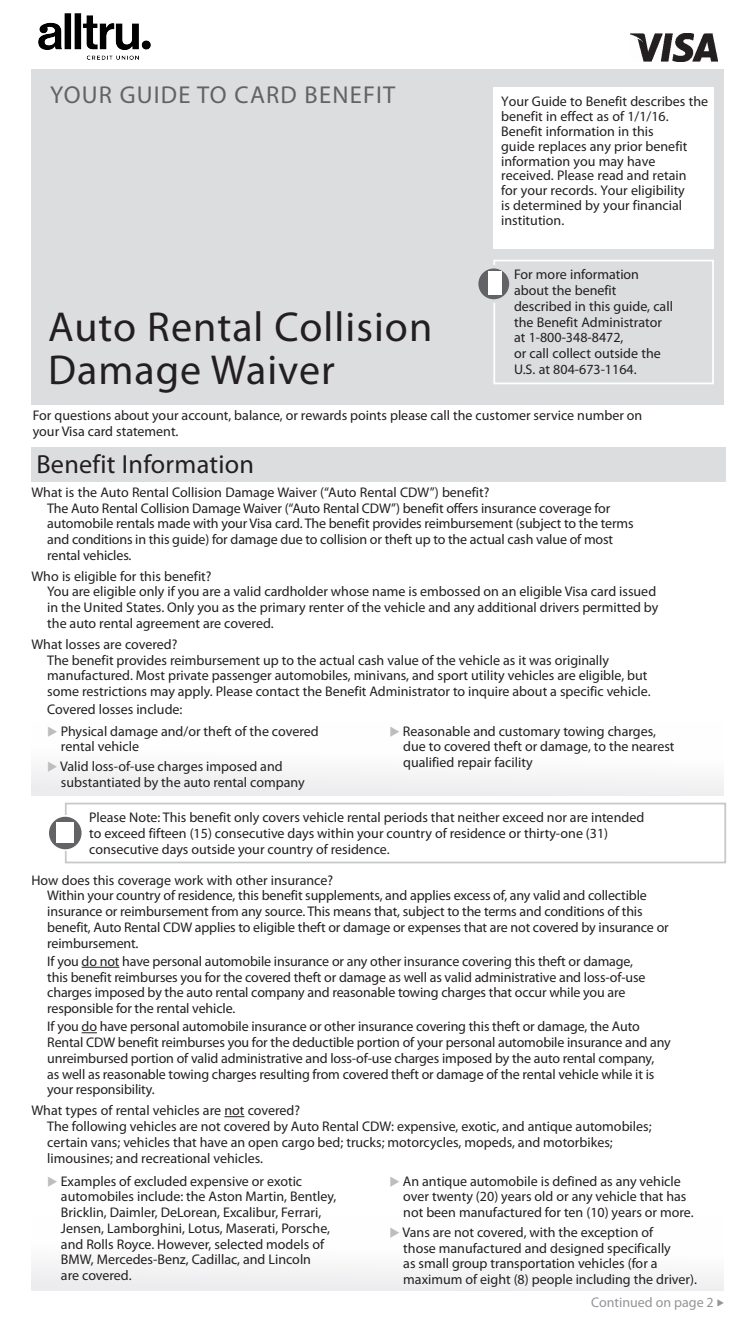
<style>
.page{position:relative;width:756px;height:1323px;background:#fff}
.page>*{position:absolute;margin:0;border:0;box-sizing:border-box;transform-origin:0 0}
.t1{font:42px/43.8px "Myriad Pro";letter-spacing:.025em;color:#231f20}
.t2{font:26.25px "Myriad Pro";letter-spacing:.01em;color:#231f20}
.t3{font:24.5px "Myriad Pro";letter-spacing:.05em;color:#636366}
.t4{font:14px/15.8px "Myriad Pro";color:#231f20}
.t5{font:14px "Myriad Pro";color:#939598}
.s1{color:#bcbdc0}
</style>
<div class="page">
<div style="left:32px;top:722px;width:692px;height:74px;background:linear-gradient(to right,#f7f7f8,#fafafa)"></div>
<div style="left:32px;top:1217px;width:692px;height:74px;background:linear-gradient(to right,#f7f7f8,#fafafb)"></div>
<div style="left:32px;top:69px;width:692px;height:336px;background:#dcdddf"></div>
<img style="left:631px;top:34px;width:87px;height:28px">
<div style="left:493px;top:87px;width:221px;height:161px;background:#fff"></div>
<div style="left:493px;top:260px;width:221px;height:124px;border:2px solid #fff"></div>
<hr style="left:82px;top:967px;width:37px;height:1px;background:#231f20">
<svg style="left:82px;top:1032px;width:15px;height:1px"></svg>
<svg style="left:224px;top:1116px;width:21px;height:1px"></svg>
<div style="left:31px;top:447px;width:694px;height:34px;background:#dcdddf"></div>
<svg style="left:477px;top:267px;width:34px;height:34px"></svg>
<img style="left:488px;top:271px;width:13px;height:23px">
<div style="left:475px;top:265px;width:38px;height:38px;border:4px solid #dcdddf;border-radius:50%"></div>
<div style="left:65px;top:803px;width:661px;height:60px;border:2px solid #c7c8ca"></div>
<svg style="left:48px;top:816px;width:34px;height:34px"></svg>
<div style="left:47px;top:815px;width:36px;height:36px;border:2px solid #fff;border-radius:50%"></div>
<img style="left:57px;top:822px;width:16px;height:21px">
<img style="left:38px;top:13px;width:113px;height:47px">
<h3 class="t3" style="left:50px;top:79px;width:201px">Your gu ide to card</h3>
<h3 class="t3" style="left:305px;top:79px;width:92px">Benefit</h3>
<h1 class="t1" style="left:48px;top:304px;width:386px">Auto Rental Collision<br>Damage Waiver</h1>
<p class="t4" style="left:501px;top:94px;width:209px;line-height:14.9px">Your Guide to Benefit describes the benefit in effect as of 1/1/16.<br>Benefit information in this<br>guide replaces any prior benefit information you may have received. Please read and retain<br>for your records. Your eligibility<br>is determined by your financial institution.</p>
<p class="t4" style="left:514px;top:267px;width:160px">For more information about the benefit described in this guide, call the Benefit Administrator at 1-800-348-8472,<br>or call collect outside the<br>U.S. at 804-673-1164.</p>
<p class="t4" style="left:33px;top:408px;width:611px">For questions about your account, balance, or rewards points please call the customer service number on your Visa card statement.</p>
<h2 class="t2" style="left:36px;top:448px;width:219px">Benefit I nformation</h2>
<p class="t4" style="left:47px;top:484px;width:588px;text-indent:-16px">What is the Auto Rental Collision Damage Waiver (“Auto Rental CDW”) benefit?<br>The Auto Rental Collision Damage Waiver (“Auto Rental CDW”) benefit offers insurance coverage for automobile rentals made with your Visa card. The benefit provides reimbursement (subject to the terms and conditions in this guide) for damage due to collision or theft up to the actual cash value of most rental vehicles.</p>
<p class="t4" style="left:47px;top:568px;width:613px;text-indent:-16px">Who is eligible for this benefit?<br>You are eligible only if you are a valid cardholder whose name is embossed on an eligible Visa card issued in the United States. Only you as the primary renter of the vehicle and any additional drivers permitted by the auto rental agreement are covered.</p>
<p class="t4" style="left:47px;top:636px;width:605px;text-indent:-16px">What losses are covered?<br>The benefit provides reimbursement up to the actual cash value of the vehicle as it was originally manufactured. Most private passenger automobiles, minivans, and sport utility vehicles are eligible, but some restrictions may apply. Please contact the Benefit Administrator to inquire about a specific vehicle.</p>
<p class="t4" style="left:47px;top:702px;width:137px">Covered losses include:</p>
<p class="t4" style="left:61px;top:723px;width:259px;text-indent:-14px"><span class="s1">◆</span> Physical damage and/or theft of the covered rental vehicle</p>
<p class="t4" style="left:61px;top:758px;width:245px;text-indent:-14px"><span class="s1">◆</span> Valid loss-of-use charges imposed and substantiated by the auto rental company</p>
<p class="t4" style="left:403px;top:723px;width:273px;text-indent:-14px"><span class="s1">◆</span> Reasonable and customary towing charges, due to covered theft or damage, to the nearest qualified repair facility</p>
<p class="t4" style="left:89px;top:809px;width:557px">Please Note: This benefit only covers vehicle rental periods that neither exceed nor are intended to exceed fifteen (15) consecutive days within your country of residence or thirty-one (31) consecutive days outside your country of residence.</p>
<p class="t4" style="left:47px;top:872px;width:623px;text-indent:-16px">How does this coverage work with other insurance?<br>Within your country of residence, this benefit supplements, and applies excess of, any valid and collectible insurance or reimbursement from any source. This means that, subject to the terms and conditions of this benefit, Auto Rental CDW applies to eligible theft or damage or expenses that are not covered by insurance or reimbursement.</p>
<p class="t4" style="left:47px;top:953px;width:600px">If you do not have personal automobile insurance or any other insurance covering this theft or damage, this benefit reimburses you for the covered theft or damage as well as valid administrative and loss-of-use charges imposed by the auto rental company and reasonable towing charges that occur while you are responsible for the rental vehicle.</p>
<p class="t4" style="left:47px;top:1019px;width:625px">If you do have personal automobile insurance or other insurance covering this theft or damage, the Auto Rental CDW benefit reimburses you for the deductible portion of your personal automobile insurance and any unreimbursed portion of valid administrative and loss-of-use charges imposed by the auto rental company,<br>as well as reasonable towing charges resulting from covered theft or damage of the rental vehicle while it is your responsibility.</p>
<p class="t4" style="left:47px;top:1103px;width:606px;text-indent:-16px">What types of rental vehicles are not covered?<br>The following vehicles are not covered by Auto Rental CDW: expensive, exotic, and antique automobiles; certain vans; vehicles that have an open cargo bed; trucks; motorcycles, mopeds, and motorbikes; limousines; and recreational vehicles.</p>
<p class="t4" style="left:61px;top:1173px;width:277px;text-indent:-14px"><span class="s1">◆</span> Examples of excluded expensive or exotic automobiles include: the Aston Martin, Bentley, Bricklin, Daimler, DeLorean, Excalibur, Ferrari, Jensen, Lamborghini, Lotus, Maserati, Porsche, and Rolls Royce. However, selected models of BMW, Mercedes-Benz, Cadillac, and Lincoln<br>are covered.</p>
<p class="t4" style="left:403px;top:1173px;width:292px;text-indent:-14px"><span class="s1">◆</span> An antique automobile is defined as any vehicle over twenty (20) years old or any vehicle that has not been manufactured for ten (10) years or more.</p>
<p class="t4" style="left:403px;top:1224px;width:295px;text-indent:-14px"><span class="s1">◆</span> Vans are not covered, with the exception of<br>those manufactured and designed specifically<br>as small group transportation vehicles (for a maximum of eight (8) people including the driver).</p>
<p class="t5" style="left:591px;top:1294px;width:135px">Continued on page 2 ◆</p>
</div>
